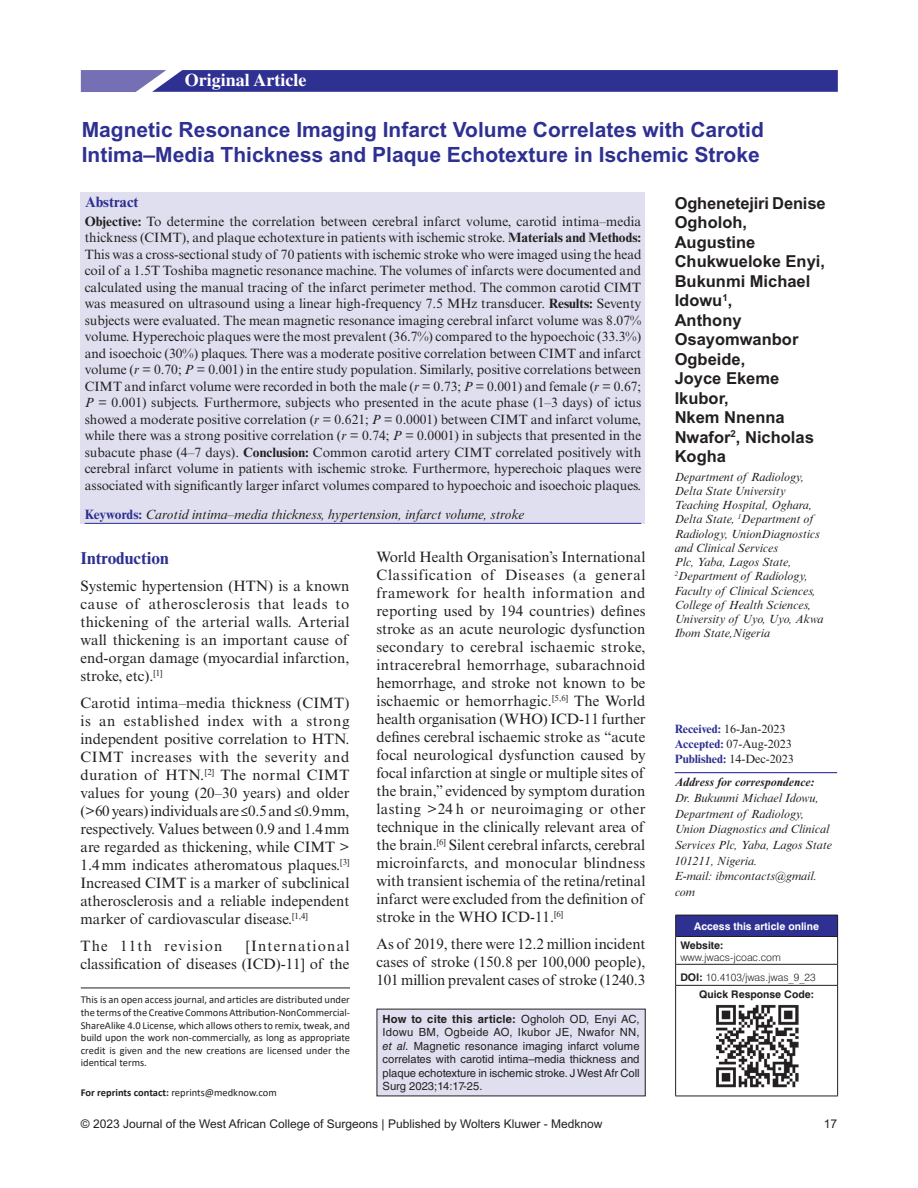
<style>
.page{position:relative;width:918px;height:1188px;background:#fff}
.page>*{position:absolute;margin:0;border:0;box-sizing:border-box;transform-origin:0 0}
.t1{font:700 21px/25px "Arial MT Std";color:#2e3092}
.t2{font:700 18px "Times LT Std";color:#fff}
.t3{font:700 17.25px "Times New Roman MT Std";color:#2e3092}
.t4{font:700 16.5px/19.5px "Arial MT Std";color:#231f20}
.t5{font:15px/18px "Times New Roman MT Std";color:#231f20;text-align:justify}
.t6{font:15px "Times New Roman MT Std";letter-spacing:.08em;color:#231f20}
.t7{font:700 15px "Times New Roman MT Std";color:#2e3092}
.t8{font:13.5px/16.5px "Times New Roman MT Std";color:#231f20;text-align:justify}
.t9{font:italic 13.5px "Times New Roman MT Std";color:#231f20}
.t10{font:italic 12px/14.2px "Times New Roman MT Std";color:#231f20}
.t11{font:12px "Arial MT Std";color:#231f20}
.t12{font:12px/15px "Times New Roman MT Std";color:#231f20}
.t13{font:italic 700 12px "Times New Roman MT Std";color:#231f20}
.t14{font:11.25px/13.5px "Helvetica LT Std";letter-spacing:-.005em;color:#231f20;text-align:justify}
.t15{font:10.5px/12.6px "Calibri";color:#231f20;text-align:justify}
.t16{font:300 10.5px/19.5px "Swiss 721 BT";color:#231f20}
.t17{font:700 10.5px "Swiss 721 BT";color:#231f20}
.t18{font:700 10.5px "Swiss 721 BT";color:#fff}
.s1{font-weight:700}
.s2{font-style:italic}
.s3{font-weight:700;font-style:normal;color:#2e3092}
.s4{font-weight:700;color:#2e3092}
</style>
<div class="page">
<svg style="left:81px;top:70px;width:757px;height:22px;background:#3b3c98"></svg>
<div style="left:81px;top:192px;width:564px;height:32px;background:#e0dfef"></div>
<div style="left:81px;top:203px;width:564px;height:306px;background:#e0dfef"></div>
<div style="left:81px;top:494px;width:564px;height:30px;background:#e0dfef"></div>
<hr style="left:85px;top:523px;width:556px;height:1px;background:#2e3092">
<div style="left:676px;top:915px;width:162px;height:22px;background:#2e3092"></div>
<hr style="left:675px;top:964px;width:163px;height:1px;background:#231f20">
<hr style="left:675px;top:985px;width:163px;height:1px;background:#231f20">
<hr style="left:675px;top:986px;width:1px;height:110px;background:#231f20">
<hr style="left:837px;top:986px;width:1px;height:110px;background:#231f20">
<hr style="left:675px;top:1096px;width:163px;height:1px;background:#231f20">
<hr style="left:675px;top:915px;width:163px;height:1px;background:#231f20">
<svg style="left:675px;top:915px;width:1px;height:70px"></svg>
<svg style="left:837px;top:915px;width:1px;height:70px"></svg>
<hr style="left:675px;top:936px;width:163px;height:1px;background:#231f20">
<img style="left:716px;top:1005px;width:82px;height:82px">
<hr style="left:675px;top:772px;width:162px;height:1px;background:#2e3092">
<div style="left:377px;top:1009px;width:268px;height:87px;background:#e0dfef"></div>
<hr style="left:81px;top:988px;width:269px;height:1px;background:#231f20">
<p class="t2" style="left:185px;top:70px;width:123px">Original Article</p>
<h1 class="t1" style="left:82px;top:117px;width:684px">Magnetic Resonance Imaging Infarct Volume Correlates with Carotid<br>Intima–Media Thickness and Plaque Echotexture in Ischemic Stroke</h1>
<p class="t7" style="left:85px;top:193px;width:55px">Abstract</p>
<p class="t8" style="left:85px;top:213px;width:558px"><span class="s1">Objective:</span> To determine the correlation between cerebral infarct volume, carotid intima–media thickness (CIMT), and plaque echotexture in patients with ischemic stroke. <span class="s1">Materials and Methods:<br></span>This was a cross-sectional study of 70 patients with ischemic stroke who were imaged using the head coil of a 1.5T Toshiba magnetic resonance machine. The volumes of infarcts were documented and calculated using the manual tracing of the infarct perimeter method. The common carotid CIMT was measured on ultrasound using a linear high-frequency 7.5 MHz transducer. <span class="s1">Results:</span> Seventy subjects were evaluated. The mean magnetic resonance imaging cerebral infarct volume was 8.07% volume. Hyperechoic plaques were the most prevalent (36.7%) compared to the hypoechoic (33.3%) and isoechoic (30%) plaques. There was a moderate positive correlation between CIMT and infarct volume (<span class="s2">r</span> = 0.70; <span class="s2">P</span> = 0.001) in the entire study population. Similarly, positive correlations between CIMT and infarct volume were recorded in both the male (<span class="s2">r</span> = 0.73; <span class="s2">P</span> = 0.001) and female (<span class="s2">r</span> = 0.67; <span class="s2">P</span> = 0.001) subjects. Furthermore, subjects who presented in the acute phase (1–3 days) of ictus showed a moderate positive correlation (<span class="s2">r</span> = 0.621; <span class="s2">P</span> = 0.0001) between CIMT and infarct volume, while there was a strong positive correlation (<span class="s2">r</span> = 0.74; <span class="s2">P</span> = 0.0001) in subjects that presented in the subacute phase (4–7 days). <span class="s1">Conclusion:</span> Common carotid artery CIMT correlated positively with cerebral infarct volume in patients with ischemic stroke. Furthermore, hyperechoic plaques were associated with significantly larger infarct volumes compared to hypoechoic and isoechoic plaques.</p>
<p class="t9" style="left:85px;top:507px;width:441px"><span class="s3">Keywords:</span> Carotid intima–media thickness, hypertension, infarct volume, stroke</p>
<p class="t3" style="left:81px;top:548px;width:90px">Introduction</p>
<p class="t5" style="left:81px;top:577px;width:271px">Systemic hypertension (HTN) is a known cause of atherosclerosis that leads to thickening of the arterial walls. Arterial wall thickening is an important cause of end-organ damage (myocardial infarction, stroke, etc).<sup>[1]</sup></p>
<p class="t5" style="left:81px;top:694px;width:271px">Carotid intima–media thickness (CIMT) is an established index with a strong independent positive correlation to HTN.<br>CIMT increases with the severity and duration of HTN.<sup>[2]</sup> The normal CIMT values for young (20–30 years) and older (&gt;60 years) individuals are ≤0.5 and ≤0.9mm, respectively. Values between 0.9 and 1.4mm are regarded as thickening, while CIMT &gt; 1.4mm indicates atheromatous plaques.<sup>[3] </sup>Increased CIMT is a marker of subclinical atherosclerosis and a reliable independent marker of cardiovascular disease.<sup>[1,4]</sup></p>
<p class="t6" style="left:81px;top:937px;width:144px">The 11th revision</p>
<p class="t5" style="left:376px;top:548px;width:271px">World Health Organisation’s International Classification of Diseases (a general framework for health information and reporting used by 194 countries) defines stroke as an acute neurologic dysfunction secondary to cerebral ischaemic stroke, intracerebral hemorrhage, subarachnoid hemorrhage, and stroke not known to be ischaemic or hemorrhagic.<sup>[5,6]</sup> The World health organisation (WHO) ICD-11 further defines cerebral ischaemic stroke as “acute focal neurological dysfunction caused by focal infarction at single or multiple sites of the brain,” evidenced by symptom duration lasting &gt;24 h or neuroimaging or other technique in the clinically relevant area of the brain.<sup>[6]</sup> Silent cerebral infarcts, cerebral microinfarcts, and monocular blindness with transient ischemia of the retina/retinal infarct were excluded from the definition of stroke in the WHO ICD-11.<sup>[6]</sup></p>
<p class="t5" style="left:376px;top:935px;width:271px">As of 2019, there were 12.2 million incident cases of stroke (150.8 per 100,000 people), 101 million prevalent cases of stroke (1240.3</p>
<p class="t5" style="left:81px;top:937px;width:271px;text-align:right">[International<br>classification of diseases (ICD)-11] of the</p>
<p class="t15" style="left:81px;top:993px;width:271px">This is an open access journal, and articles are distributed under the terms of the Creative Commons Attribution-NonCommercial-ShareAlike 4.0 License, which allows others to remix, tweak, and build upon the work non-commercially, as long as appropriate credit is given and the new creations are licensed under the identical terms.</p>
<p class="t15" style="left:81px;top:1086px;width:198px"><span class="s1">For reprints contact:</span> reprints@medknow.com</p>
<p class="t14" style="left:383px;top:1012px;width:259px"><span class="s1">How to cite this article:</span> Ogholoh OD, Enyi AC, Idowu BM, Ogbeide AO, Ikubor JE, Nwafor NN, <span class="s2">et al.</span> Magnetic resonance imaging infarct volume correlates with carotid intima–media thickness and plaque echotexture in ischemic stroke. J West Afr Coll Surg 2023;14:17-25.</p>
<p class="t11" style="left:81px;top:1117px;width:523px">© 2023 Journal of the West African College of Surgeons | Published by Wolters Kluwer ‑ Medknow</p>
<p class="t4" style="left:675px;top:193px;width:152px">Oghenetejiri Denise<br>Ogholoh,<br>Augustine<br>Chukwueloke Enyi,<br>Bukunmi Michael<br>Idowu<sup>1</sup>,<br>Anthony<br>Osayomwanbor<br>Ogbeide,<br>Joyce Ekeme<br>Ikubor,<br>Nkem Nnenna<br>Nwafor<sup>2</sup>, Nicholas<br>Kogha</p>
<p class="t10" style="left:675px;top:469px;width:150px">Department of Radiology,<br>Delta State University<br>Teaching Hospital, Oghara,<br>Delta State, <sup>1</sup>Department of<br>Radiology, UnionDiagnostics and Clinical Services<br>Plc, Yaba, Lagos State,<br><sup>2</sup>Department of Radiology,<br>Faculty of Clinical Sciences,<br>College of Health Sciences,<br>University of Uyo, Uyo, Akwa<br>Ibom State,Nigeria</p>
<p class="t12" style="left:675px;top:721px;width:121px"><span class="s4">Received:</span> 16-Jan-2023<br><span class="s4">Accepted:</span> 07-Aug-2023<br><span class="s4">Published:</span> 14-Dec-2023</p>
<p class="t13" style="left:675px;top:775px;width:141px">Address for correspondence:</p>
<p class="t10" style="left:675px;top:790px;width:159px;line-height:15.8px">Dr. Bukunmi Michael Idowu,<br>Department of Radiology,<br>Union Diagnostics and Clinical<br>Services Plc, Yaba, Lagos State<br>101211, Nigeria.<br>E-mail: ibmcontacts@gmail. com</p>
<p class="t18" style="left:694px;top:920px;width:126px">Access this article online</p>
<p class="t17" style="left:680px;top:938px;width:45px">Website:</p>
<p class="t16" style="left:680px;top:948px;width:137px">www.jwacs-jcoac.com<br><span class="s1">DOI:</span> 10.4103/jwas.jwas_9_23</p>
<p class="t17" style="left:699px;top:988px;width:116px">Quick Response Code:</p>
<p class="t11" style="left:824px;top:1117px;width:15px">17</p>
</div>
